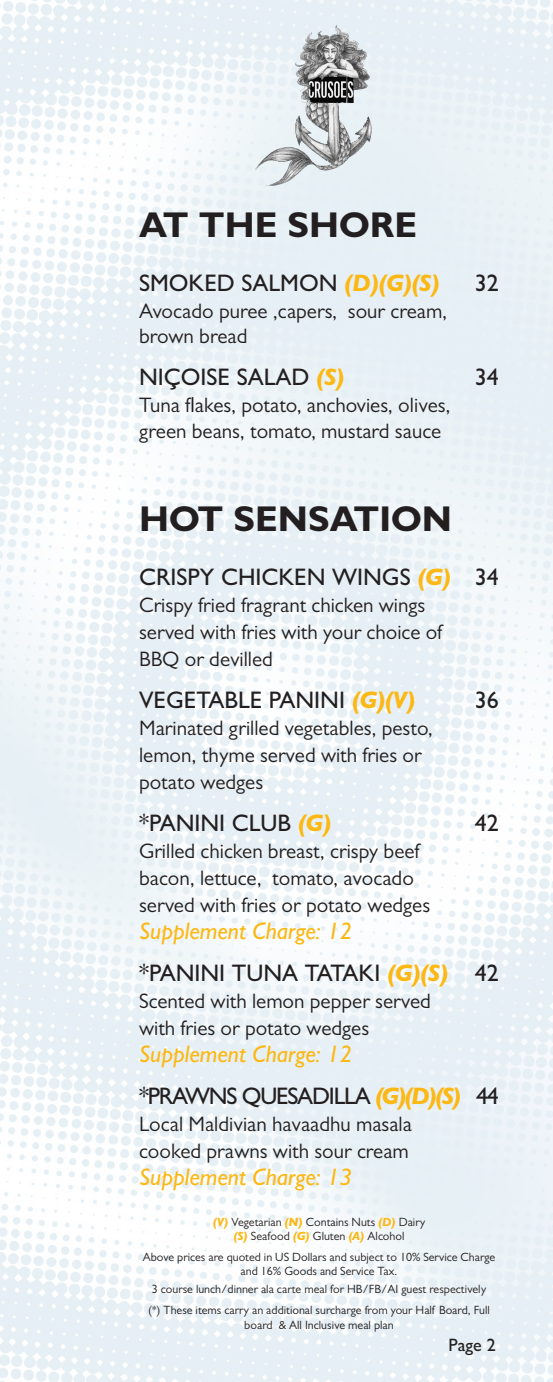
<style>
.page{position:relative;width:553px;height:1382px;background:#fff}
.page>*{position:absolute;margin:0;border:0;box-sizing:border-box;transform-origin:0 0}
.t1{font:700 36px "Gill Sans";color:#231f20}
.t2{font:500 24px "Gill Sans";color:#231f20}
.t3{font:italic 500 24px "Gill Sans";color:#fcb814}
.t4{font:500 24px "Gill Sans";letter-spacing:-.05em;color:#231f20}
.t5{font:21px "Gill Sans";color:#231f20}
.t6{font:500 18px "Gill Sans";color:#231f20}
.t7{font:12px/14.4px "Gill Sans";color:#231f20;text-align:center}
.s1{font-weight:800;font-style:italic;color:#fcb814}
</style>
<div class="page">
<img style="left:0;top:0;width:553px;height:1382px">
<img style="left:254px;top:21px;width:130px;height:179px">
<p class="t1" style="left:139px;top:203px;width:279px">AT THE SHORE</p>
<p class="t2" style="left:139px;top:269px;width:302px">SMOKED SALMON <span class="s1">(D)(G)(S)</span></p>
<p class="t2" style="left:475px;top:269px;width:25px">32</p>
<p class="t5" style="left:139px;top:299px;width:310px">Avocado puree ,capers, sour cream,</p>
<p class="t5" style="left:139px;top:324px;width:110px">brown bread</p>
<p class="t2" style="left:139px;top:363px;width:206px">NIÇOISE SALAD <span class="s1">(S)</span></p>
<p class="t2" style="left:475px;top:363px;width:25px">34</p>
<p class="t5" style="left:139px;top:393px;width:313px">Tuna flakes, potato, anchovies, olives,</p>
<p class="t5" style="left:139px;top:418px;width:304px">green beans, tomato, mustard sauce</p>
<p class="t1" style="left:139px;top:497px;width:314px">HOT SENSATION</p>
<p class="t2" style="left:139px;top:563px;width:361px">CRISPY CHICKEN WINGS <span class="s1">(G)</span> 34</p>
<p class="t5" style="left:139px;top:593px;width:288px">Crispy fried fragrant chicken wings</p>
<p class="t5" style="left:139px;top:620px;width:305px">served with fries with your choice of</p>
<p class="t5" style="left:139px;top:647px;width:135px">BBQ or devilled</p>
<p class="t2" style="left:139px;top:686px;width:277px">VEGETABLE PANINI <span class="s1">(G)(V)</span></p>
<p class="t2" style="left:475px;top:686px;width:25px">36</p>
<p class="t5" style="left:139px;top:716px;width:295px">Marinated grilled vegetables, pesto,</p>
<p class="t5" style="left:139px;top:743px;width:284px">lemon, thyme served with fries or</p>
<p class="t5" style="left:139px;top:770px;width:126px">potato wedges</p>
<p class="t2" style="left:139px;top:809px;width:193px">*PANINI CLUB <span class="s1">(G)</span></p>
<p class="t2" style="left:475px;top:809px;width:25px">42</p>
<p class="t5" style="left:139px;top:839px;width:282px">Grilled chicken breast, crispy beef</p>
<p class="t5" style="left:139px;top:866px;width:276px">bacon, lettuce, tomato, avocado</p>
<p class="t5" style="left:139px;top:893px;width:292px">served with fries or potato wedges</p>
<p class="t3" style="left:139px;top:917px;width:215px">Supplement Charge: 12</p>
<p class="t2" style="left:139px;top:959px;width:361px">*PANINI TUNA TATAKI <span class="s1">(G)(S)</span> 42</p>
<p class="t5" style="left:139px;top:989px;width:293px">Scented with lemon pepper served</p>
<p class="t5" style="left:139px;top:1016px;width:232px">with fries or potato wedges</p>
<p class="t3" style="left:139px;top:1040px;width:215px">Supplement Charge: 12</p>
<p class="t4" style="left:139px;top:1082px;width:361px">*PRAWNS QUESADILLA <span class="s1">(G)(D)(S)</span> 44</p>
<p class="t5" style="left:139px;top:1112px;width:274px">Local Maldivian havaadhu masala</p>
<p class="t5" style="left:139px;top:1139px;width:271px">cooked prawns with sour cream</p>
<p class="t3" style="left:139px;top:1163px;width:215px">Supplement Charge: 13</p>
<p class="t7" style="left:213px;top:1214px;width:214px"><span class="s1">(V)</span> Vegetarian <span class="s1">(N)</span> Contains Nuts <span class="s1">(D)</span> Dairy <span class="s1">(S)</span> Seafood <span class="s1">(G)</span> Gluten <span class="s1">(A)</span> Alcohol</p>
<p class="t7" style="left:143px;top:1250px;width:354px">Above prices are quoted in US Dollars and subject to 10% Service Charge and 16% Goods and Service Tax.</p>
<p class="t7" style="left:148px;top:1279px;width:343px;line-height:21px">3 course lunch/dinner ala carte meal for HB/FB/AI guest respectively (*) These items carry an additional surcharge from your Half Board, Full</p>
<p class="t7" style="left:244px;top:1317px;width:151px">board &amp; All Inclusive meal plan</p>
<p class="t6" style="left:448px;top:1334px;width:49px">Page 2</p>
</div>
